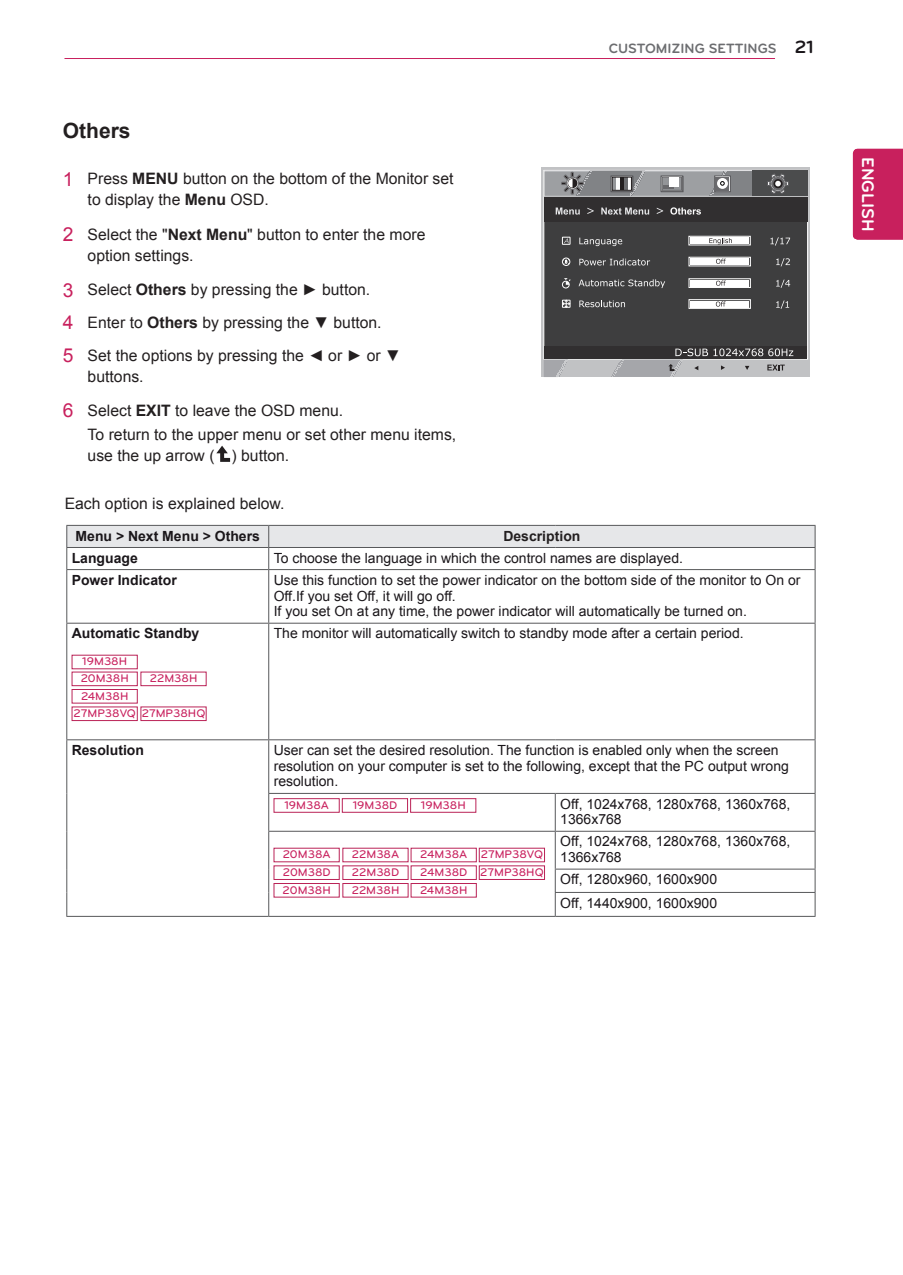
<style>
.page{position:relative;width:903px;height:1275px;background:#fff}
.page>*{position:absolute;margin:0;border:0;box-sizing:border-box;transform-origin:0 0}
.Title-3{font:700 21px "Arial";color:#231f20}
.t1{font:700 21px "Bryant LG";color:#fff}
.t2{font:700 18.38px "Bryant LG";color:#1a161a}
.t3{font:700 17.5px "Bryant LG";color:#fff}
._1-Body{font:15.75px/21px "Arial";color:#231f20}
._1-Body-2{font:15.75px/21px "Arial";color:#231f20}
.Body{font:15.75px "Arial";color:#231f20}
.Body-2{font:14px/15.8px "Arial";color:#1a161a}
.Body-3{font:700 14px "Arial";color:#1a161a}
.Body-Bold-Center{font:700 14px "Arial";color:#1a161a}
.t4{font:700 14px "Bryant LG";color:#6c6d70}
.Body-Bold-Center-2{font:700 14px "Arial";color:#231f20}
.t5{font:500 11.55px/17.7px "Bryant LG";color:#c8205d}
.s1{font-size:19.25px;color:#c8205d}
.s2{font-weight:700}
</style>
<div class="page">
<hr style="left:64px;top:58px;width:711px;height:1px;background:#c8205d">
<div style="left:853px;top:149px;width:50px;height:91px;background:#c8205d"></div>
<svg style="left:216px;top:446px;width:14px;height:16px"></svg>
<div style="left:541px;top:168px;width:269px;height:209px;background:#c1c2c4"></div>
<div style="left:543px;top:170px;width:265px;height:189px;background:#3e3e3f;border:1px solid #fff"></div>
<svg style="left:544px;top:360px;width:23px;height:17px"></svg>
<div style="left:544px;top:196px;width:263px;height:26px;background:#312f30"></div>
<div style="left:544px;top:346px;width:263px;height:13px;background:#312f30"></div>
<div style="left:544px;top:171px;width:264px;height:25px;background:#9d9fa2;border:1px solid #d8d9db"></div>
<div style="left:752px;top:171px;width:55px;height:25px;background:#4b4c4d"></div>
<svg style="left:556px;top:171px;width:93px;height:44px"></svg>
<svg style="left:657px;top:171px;width:131px;height:44px"></svg>
<svg style="left:611px;top:348px;width:182px;height:29px"></svg>
<div style="left:562px;top:237px;width:8px;height:8px;border:1px solid #fff"></div>
<div style="left:689px;top:236px;width:61px;height:9px;border:1px solid #fff"></div>
<div style="left:690px;top:237px;width:58px;height:7px;background:#fff"></div>
<svg style="left:579px;top:238px;width:43px;height:8px"></svg>
<svg style="left:770px;top:237px;width:20px;height:9px"></svg>
<svg style="left:709px;top:238px;width:23px;height:6px"></svg>
<svg style="left:562px;top:258px;width:8px;height:8px"></svg>
<div style="left:689px;top:257px;width:61px;height:9px;border:1px solid #fff"></div>
<div style="left:690px;top:258px;width:59px;height:7px;background:#fff"></div>
<svg style="left:776px;top:258px;width:14px;height:8px"></svg>
<svg style="left:579px;top:258px;width:71px;height:7px"></svg>
<svg style="left:716px;top:259px;width:10px;height:5px"></svg>
<div style="left:689px;top:279px;width:61px;height:9px;border:1px solid #fff"></div>
<div style="left:690px;top:280px;width:59px;height:6px;background:#fff"></div>
<div style="left:562px;top:281px;width:7px;height:7px;border:1px solid #fff;border-radius:50%"></div>
<svg style="left:564px;top:278px;width:7px;height:7px"></svg>
<svg style="left:776px;top:280px;width:14px;height:8px"></svg>
<svg style="left:578px;top:279px;width:87px;height:9px"></svg>
<svg style="left:716px;top:281px;width:10px;height:5px"></svg>
<div style="left:689px;top:299px;width:61px;height:10px;border:1px solid #fff"></div>
<div style="left:690px;top:301px;width:59px;height:6px;background:#fff"></div>
<svg style="left:579px;top:300px;width:46px;height:7px"></svg>
<svg style="left:562px;top:300px;width:8px;height:8px"></svg>
<svg style="left:716px;top:301px;width:9px;height:6px"></svg>
<svg style="left:776px;top:301px;width:13px;height:8px"></svg>
<hr style="left:66px;top:569px;width:203px;height:1px;background:#57585a">
<hr style="left:66px;top:570px;width:1px;height:53px;background:#57585a">
<hr style="left:269px;top:569px;width:286px;height:1px;background:#57585a">
<hr style="left:268px;top:570px;width:1px;height:53px;background:#57585a">
<hr style="left:555px;top:569px;width:260px;height:1px;background:#57585a">
<hr style="left:815px;top:570px;width:1px;height:53px;background:#57585a">
<hr style="left:66px;top:623px;width:203px;height:1px;background:#57585a">
<hr style="left:66px;top:624px;width:1px;height:115px;background:#57585a">
<hr style="left:268px;top:624px;width:1px;height:115px;background:#57585a">
<hr style="left:815px;top:624px;width:1px;height:115px;background:#57585a">
<hr style="left:66px;top:739px;width:203px;height:1px;background:#57585a">
<hr style="left:66px;top:740px;width:1px;height:53px;background:#57585a">
<hr style="left:268px;top:740px;width:1px;height:53px;background:#57585a">
<hr style="left:815px;top:740px;width:1px;height:53px;background:#57585a">
<hr style="left:66px;top:793px;width:1px;height:38px;background:#57585a">
<hr style="left:555px;top:794px;width:1px;height:37px;background:#57585a">
<hr style="left:815px;top:794px;width:1px;height:37px;background:#57585a">
<hr style="left:66px;top:831px;width:1px;height:38px;background:#57585a">
<hr style="left:555px;top:832px;width:1px;height:37px;background:#57585a">
<hr style="left:815px;top:832px;width:1px;height:37px;background:#57585a">
<svg style="left:66px;top:869px;width:1px;height:47px"></svg>
<svg style="left:555px;top:870px;width:1px;height:46px"></svg>
<svg style="left:815px;top:869px;width:1px;height:47px"></svg>
<hr style="left:66px;top:916px;width:203px;height:1px;background:#57585a">
<svg style="left:66px;top:525px;width:750px;height:44px"></svg>
<hr style="left:555px;top:525px;width:260px;height:1px;background:#57585a">
<hr style="left:269px;top:623px;width:286px;height:1px;background:#57585a">
<hr style="left:555px;top:623px;width:260px;height:1px;background:#57585a">
<hr style="left:269px;top:739px;width:286px;height:1px;background:#57585a">
<hr style="left:555px;top:739px;width:260px;height:1px;background:#57585a">
<hr style="left:555px;top:892px;width:260px;height:1px;background:#57585a">
<hr style="left:555px;top:916px;width:260px;height:1px;background:#57585a">
<hr style="left:555px;top:793px;width:260px;height:1px;background:#57585a">
<hr style="left:555px;top:831px;width:260px;height:1px;background:#57585a">
<hr style="left:555px;top:869px;width:260px;height:1px;background:#57585a">
<hr style="left:268px;top:793px;width:287px;height:1px;background:#57585a">
<hr style="left:268px;top:794px;width:1px;height:37px;background:#57585a">
<hr style="left:268px;top:831px;width:287px;height:1px;background:#57585a">
<hr style="left:268px;top:832px;width:1px;height:37px;background:#57585a">
<hr style="left:269px;top:916px;width:286px;height:1px;background:#57585a">
<svg style="left:71px;top:655px;width:136px;height:66px"></svg>
<svg style="left:273px;top:798px;width:203px;height:15px"></svg>
<svg style="left:268px;top:848px;width:277px;height:68px"></svg>
<p class="t4" style="left:609px;top:40px;width:169px">CUSTOMIZING SETTINGS</p>
<h2 class="t2" style="left:795px;top:36px;width:20px">21</h2>
<p class="Title-3" style="left:63px;top:117px;width:69px">Others</p>
<p class="_1-Body" style="left:88px;top:169px;width:367px;text-indent:-25px"><span class="s1">1</span> Press <span class="s2">MENU</span> button on the bottom of the Monitor set to display the <span class="s2">Menu</span> OSD.</p>
<p class="_1-Body" style="left:88px;top:224px;width:339px;text-indent:-25px"><span class="s1">2</span> Select the "<span class="s2">Next Menu</span>" button to enter the more option settings.</p>
<p class="_1-Body" style="left:63px;top:279px;width:309px"><span class="s1">3</span> Select <span class="s2">Others</span> by pressing the ► button.</p>
<p class="_1-Body" style="left:63px;top:312px;width:320px"><span class="s1">4</span> Enter to <span class="s2">Others</span> by pressing the ▼ button.</p>
<p class="_1-Body" style="left:88px;top:345px;width:314px;text-indent:-25px"><span class="s1">5</span> Set the options by pressing the ◄ or ► or ▼ buttons.</p>
<p class="_1-Body" style="left:63px;top:400px;width:282px"><span class="s1">6</span> Select <span class="s2">EXIT</span> to leave the OSD menu.</p>
<p class="_1-Body-2" style="left:88px;top:424px;width:370px">To return to the upper menu or set other menu items, use the up arrow ( ) button.</p>
<p class="Body" style="left:65px;top:494px;width:221px">Each option is explained below.</p>
<p class="Body-Bold-Center" style="left:76px;top:526px;width:186px">Menu &gt; Next Menu &gt; Others</p>
<p class="Body-Bold-Center-2" style="left:503px;top:526px;width:79px">Description</p>
<p class="Body-3" style="left:72px;top:548px;width:68px">Language</p>
<p class="Body-2" style="left:274px;top:550px;width:411px">To choose the language in which the control names are displayed.</p>
<p class="Body-3" style="left:72px;top:570px;width:107px">Power Indicator</p>
<p class="Body-2" style="left:274px;top:572px;width:528px">Use this function to set the power indicator on the bottom side of the monitor to On or<br>Off.If you set Off, it will go off.</p>
<p class="Body-2" style="left:274px;top:604px;width:475px">If you set On at any time, the power indicator will automatically be turned on.</p>
<p class="Body-3" style="left:72px;top:624px;width:129px">Automatic Standby</p>
<p class="t5" style="left:81px;top:669px;width:50px">20M38H</p>
<p class="Body-2" style="left:274px;top:626px;width:471px">The monitor will automatically switch to standby mode after a certain period.</p>
<p class="t5" style="left:82px;top:653px;width:46px">19M38H</p>
<p class="t5" style="left:81px;top:687px;width:49px">24M38H</p>
<p class="t5" style="left:150px;top:669px;width:49px">22M38H</p>
<p class="t5" style="left:74px;top:704px;width:133px">27MP38VQ 27MP38HQ</p>
<p class="Body-3" style="left:72px;top:741px;width:74px">Resolution</p>
<p class="Body-2" style="left:274px;top:742px;width:517px">User can set the desired resolution. The function is enabled only when the screen resolution on your computer is set to the following, except that the PC output wrong resolution.</p>
<p class="t5" style="left:284px;top:796px;width:46px">19M38A</p>
<p class="t5" style="left:353px;top:796px;width:46px">19M38D</p>
<p class="t5" style="left:421px;top:796px;width:46px">19M38H</p>
<p class="Body-2" style="left:560px;top:796px;width:232px">Off, 1024x768, 1280x768, 1360x768,<br>1366x768</p>
<p class="t5" style="left:283px;top:846px;width:49px">20M38A</p>
<p class="t5" style="left:352px;top:846px;width:49px">22M38A</p>
<p class="t5" style="left:283px;top:863px;width:50px">20M38D<br>20M38H</p>
<p class="t5" style="left:352px;top:863px;width:49px">22M38D<br>22M38H</p>
<p class="Body-2" style="left:560px;top:834px;width:232px">Off, 1024x768, 1280x768, 1360x768,<br>1366x768</p>
<p class="Body-2" style="left:560px;top:872px;width:158px">Off, 1280x960, 1600x900</p>
<p class="Body-2" style="left:560px;top:895px;width:158px">Off, 1440x900, 1600x900</p>
<p class="t5" style="left:420px;top:846px;width:124px">24M38A 27MP38VQ<br>24M38D<br>24M38H</p>
<p class="t5" style="left:480px;top:863px;width:65px">27MP38HQ</p>
<p class="t3" style="left:879px;top:157px;width:76px;rotate:90deg">ENGLISH</p>
<h1 class="t1" style="left:883px;top:173px;width:44px;rotate:90deg">ENG</h1>
</div>
